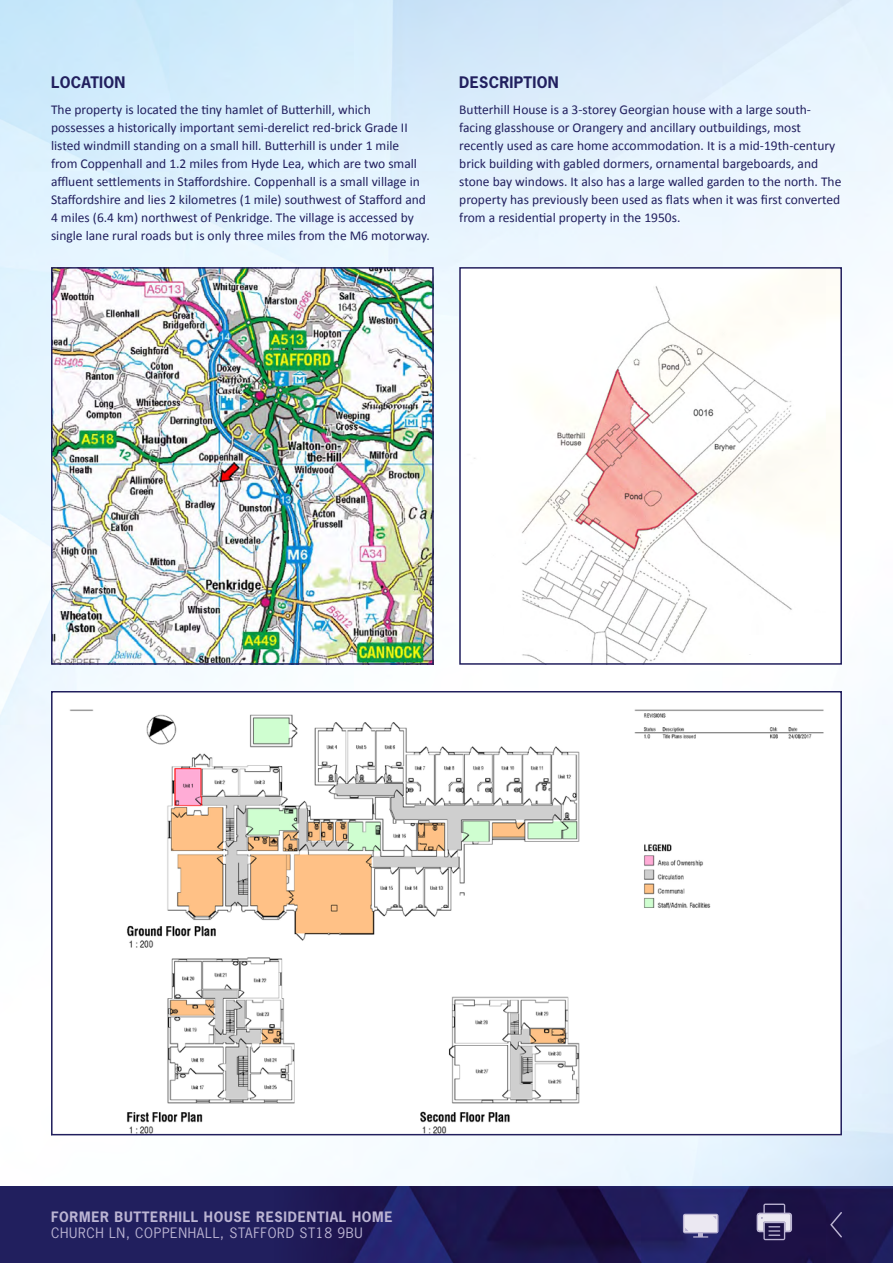
<style>
.page{position:relative;width:893px;height:1263px;background:#fff}
.page>*{position:absolute;margin:0;border:0;box-sizing:border-box;transform-origin:0 0}
.t1{font:700 15px "News Gothic Std";letter-spacing:.02em;color:#211f5e}
.t2{font:13.5px/18px "Calibri";color:#211f5e}
.t3{font:700 13.5px "News Gothic Std";letter-spacing:.05em;color:#bbb4d3}
.t4{font:13.5px "News Gothic Std";letter-spacing:.05em;color:#bbb4d3}
</style>
<div class="page">
<div style="left:0;top:1186px;width:893px;height:77px;background:#211f5e"></div>
<img style="left:315px;top:1186px;width:578px;height:77px">
<svg style="left:830px;top:1212px;width:12px;height:25px"></svg>
<svg style="left:757px;top:1203px;width:35px;height:37px"></svg>
<svg style="left:683px;top:1214px;width:35px;height:23px"></svg>
<img style="left:69px;top:709px;width:755px;height:423px">
<div style="left:51px;top:691px;width:791px;height:444px;border:2px solid #211f5e"></div>
<img style="left:467px;top:270px;width:372px;height:392px">
<div style="left:459px;top:267px;width:383px;height:398px;border:2px solid #211f5e"></div>
<img style="left:54px;top:270px;width:377px;height:392px">
<div style="left:51px;top:267px;width:383px;height:398px;border:2px solid #211f5e"></div>
<p class="t1" style="left:51px;top:72px;width:76px">LOCATION</p>
<p class="t2" style="left:51px;top:101px;width:380px">The property is located the tiny hamlet of Butterhill, which<br>possesses a historically important semi-derelict red-brick Grade II listed windmill standing on a small hill. Butterhill is under 1 mile<br>from Coppenhall and 1.2 miles from Hyde Lea, which are two small affluent settlements in Staffordshire. Coppenhall is a small village in Staffordshire and lies 2 kilometres (1 mile) southwest of Stafford and 4 miles (6.4 km) northwest of Penkridge. The village is accessed by single lane rural roads but is only three miles from the M6 motorway.</p>
<p class="t1" style="left:459px;top:72px;width:101px">DESCRIPTION</p>
<p class="t2" style="left:459px;top:101px;width:384px">Butterhill House is a 3-storey Georgian house with a large south&shy;facing glasshouse or Orangery and ancillary outbuildings, most recently used as care home accommodation. It is a mid-19th-century brick building with gabled dormers, ornamental bargeboards, and stone bay windows. It also has a large walled garden to the north. The property has previously been used as flats when it was first converted from a residential property in the 1950s.</p>
<p class="t3" style="left:51px;top:1207px;width:343px">FORMER BUTTERHILL HOUSE RESIDENTIAL HOME</p>
<p class="t4" style="left:51px;top:1224px;width:313px">CHURCH LN, COPPENHALL, STAFFORD ST18 9BU</p>
</div>
